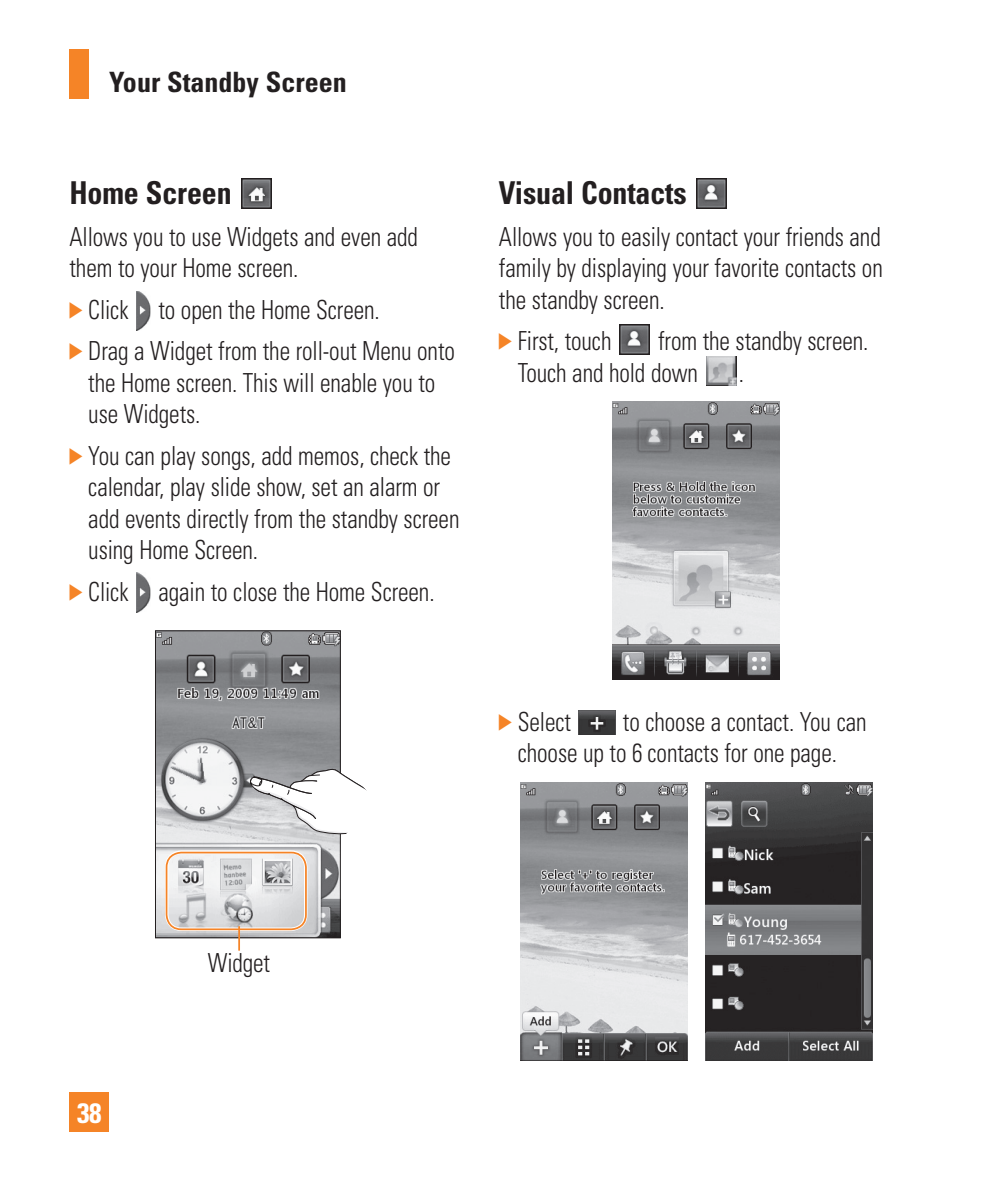
<style>
.page{position:relative;width:993px;height:1191px;background:#fff}
.page>*{position:absolute;margin:0;border:0;box-sizing:border-box;transform-origin:0 0}
.t1{font:700 condensed 31.5px "Univers";letter-spacing:-.005em;color:#231f20;scale:.95 1}
.t2{font:700 condensed 28px "Univers";color:#231f20}
.t3{font:700 condensed 28px "Univers";color:#fff}
.t4{font:300 condensed 26.25px/31.5px "Univers";letter-spacing:-.005em;color:#231f20;scale:.9 1}
</style>
<div class="page">
<div style="left:69px;top:50px;width:20px;height:49px;background:#f58427"></div>
<div style="left:69px;top:1091px;width:40px;height:40px;background:#f58427"></div>
<img style="left:241px;top:179px;width:30px;height:29px">
<img style="left:136px;top:291px;width:14px;height:40px">
<img style="left:136px;top:573px;width:14px;height:39px">
<img style="left:157px;top:632px;width:181px;height:304px">
<div style="left:155px;top:630px;width:185px;height:308px;border:1px solid #231f20"></div>
<div style="left:165px;top:850px;width:142px;height:81px;border:4px solid #fff;border-radius:15px"></div>
<div style="left:166px;top:851px;width:141px;height:79px;border:2px solid #f58427;border-radius:15px"></div>
<hr style="left:238px;top:926px;width:2px;height:24px;background:#f58427">
<svg style="left:248px;top:768px;width:119px;height:66px"></svg>
<img style="left:696px;top:179px;width:30px;height:29px">
<img style="left:619px;top:324px;width:30px;height:30px">
<img style="left:706px;top:356px;width:29px;height:30px">
<img style="left:612px;top:402px;width:167px;height:277px">
<img style="left:578px;top:710px;width:37px;height:25px">
<img style="left:520px;top:782px;width:166px;height:278px">
<img style="left:705px;top:782px;width:167px;height:278px">
<p class="t2" style="left:109px;top:71px;width:239px">Your Standby Screen</p>
<p class="t1" style="left:69px;top:182px;width:172px">Home Screen</p>
<p class="t4" style="left:69px;top:223px;width:388px">Allows you to use Widgets and even add them to your Home screen.</p>
<p class="t4" style="left:88px;top:291px;width:409px;line-height:41.3px">Click to open the Home Screen.<br>Drag a Widget from the roll-out Menu onto</p>
<p class="t4" style="left:88px;top:369px;width:387px">the Home screen. This will enable you to use Widgets.</p>
<p class="t4" style="left:88px;top:442px;width:414px">You can play songs, add memos, check the calendar, play slide show, set an alarm or add events directly from the standby screen using Home Screen.</p>
<p class="t4" style="left:88px;top:578px;width:386px">Click again to close the Home Screen.</p>
<p class="t1" style="left:499px;top:182px;width:199px">Visual Contacts</p>
<p class="t4" style="left:499px;top:223px;width:428px;text-align:justify">Allows you to easily contact your friends and family by displaying your favorite contacts on the standby screen.</p>
<p class="t4" style="left:517px;top:328px;width:106px">First, touch</p>
<p class="t4" style="left:517px;top:328px;width:391px;text-indent:140px">from the standby screen.<br>Touch and hold down</p>
<p class="t4" style="left:738px;top:359px;width:7px">.</p>
<p class="t4" style="left:517px;top:708px;width:61px">Select</p>
<p class="t4" style="left:517px;top:708px;width:389px;text-indent:105px">to choose a contact. You can choose up to 6 contacts for one page.</p>
<p class="t3" style="left:77px;top:1102px;width:26px">38</p>
<p class="t4" style="left:208px;top:949px;width:71px">Widget</p>
</div>
